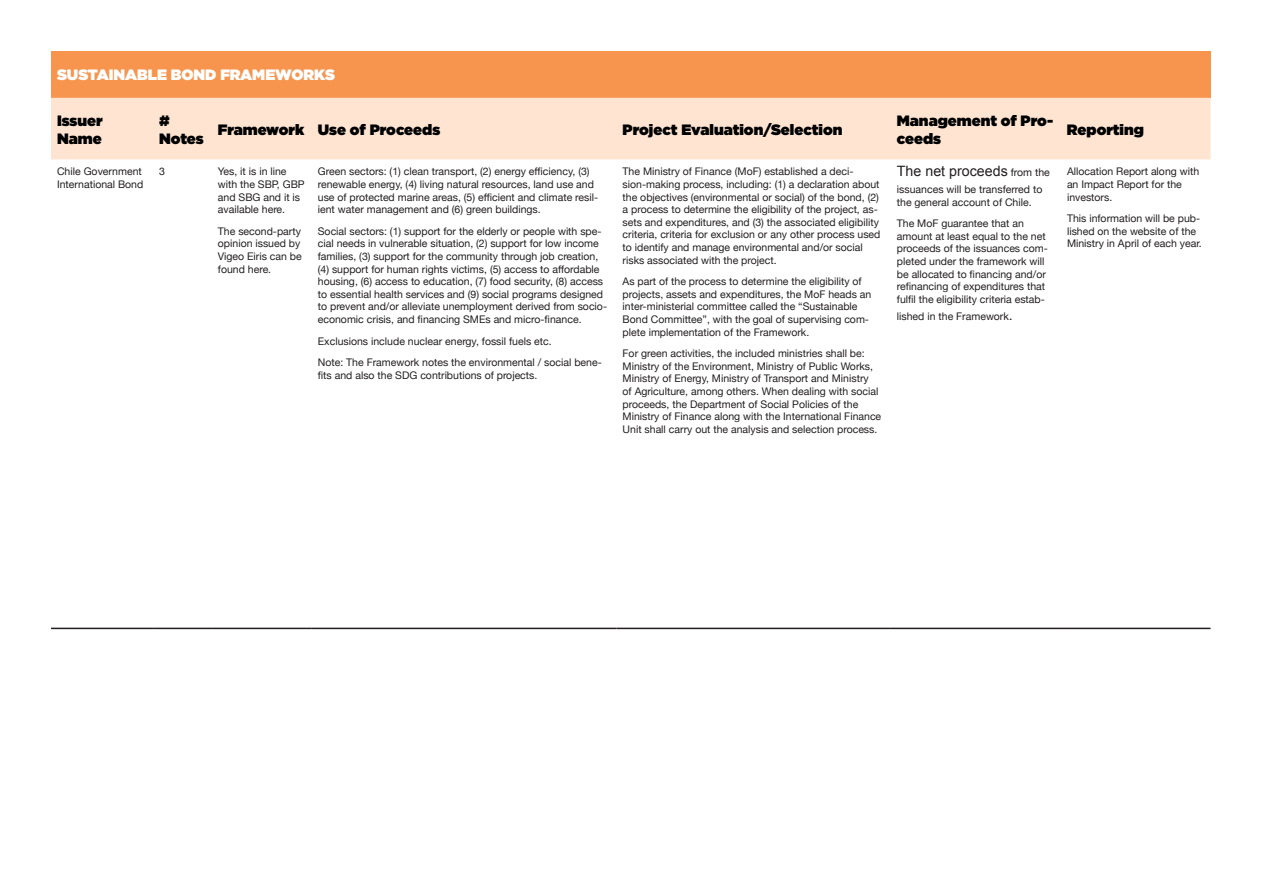
<style>
.page{position:relative;width:1263px;height:893px;background:#fff}
.page>*{position:absolute;margin:0;border:0;box-sizing:border-box;transform-origin:0 0}
.t1{font:900 15px/18px "Gotham";color:#000001}
.t2{font:900 15px "Gotham";color:#fff}
.t3{font:14.25px "Arial";color:#231f20}
.t4{font:10.5px/12.6px "Helvetica Neue";color:#231f20}
.s1{font-family:"Helvetica Neue";font-size:10.5px}
.s2{font-family:"Arial";font-size:14.25px}
</style>
<div class="page">
<div style="left:51px;top:51px;width:1159px;height:47px;background:#f7954e"></div>
<div style="left:51px;top:98px;width:1159px;height:61px;background:#fee4d1"></div>
<hr style="left:51px;top:628px;width:102px;height:1px;background:#231f20">
<hr style="left:153px;top:628px;width:59px;height:1px;background:#231f20">
<hr style="left:212px;top:628px;width:100px;height:1px;background:#231f20">
<hr style="left:312px;top:628px;width:305px;height:1px;background:#231f20">
<hr style="left:617px;top:628px;width:274px;height:1px;background:#231f20">
<hr style="left:891px;top:628px;width:170px;height:1px;background:#231f20">
<hr style="left:1061px;top:628px;width:149px;height:1px;background:#231f20">
<h1 class="t2" style="left:57px;top:64px;width:280px">SUSTAINABLE BOND FRAMEWORKS</h1>
<h1 class="t1" style="left:57px;top:111px;width:47px">Issuer<br>Name</h1>
<h1 class="t1" style="left:159px;top:111px;width:46px">#<br>Notes</h1>
<h1 class="t1" style="left:218px;top:120px;width:224px">Framework Use of Proceeds</h1>
<h1 class="t1" style="left:623px;top:120px;width:221px">Project Evaluation/Selection</h1>
<h1 class="t1" style="left:897px;top:111px;width:158px">Management of Pro&shy;ceeds</h1>
<h1 class="t1" style="left:1067px;top:120px;width:78px">Reporting</h1>
<p class="t4" style="left:57px;top:166px;width:88px">Chile Government<br>International Bond</p>
<p class="t4" style="left:159px;top:166px;width:7px">3</p>
<p class="t4" style="left:218px;top:166px;width:88px">Yes, it is in line with the SBP, GBP and SBG and it is available here.</p>
<p class="t4" style="left:218px;top:225px;width:85px">The second-party opinion issued by<br>Vigeo Eiris can be found here.</p>
<h2 class="t3" style="left:897px;top:161px;width:154px">The net proceeds <span class="s1">from the</span></h2>
<p class="t4" style="left:897px;top:183px;width:147px">issuances will be transferred to the general account of Chile.</p>
<p class="t4" style="left:897px;top:218px;width:152px">The MoF guarantee that an amount at least equal to the net proceeds of the issuances com&shy;pleted under the framework will be allocated to financing and/or refinancing of expenditures that fulfil the eligibility criteria estab-</p>
<p class="t4" style="left:897px;top:310px;width:117px">lished in the Framework<span class="s2">.</span></p>
<p class="t4" style="left:318px;top:166px;width:282px">Green sectors: (1) clean transport, (2) energy efficiency, (3) renewable energy, (4) living natural resources, land use and use of protected marine areas, (5) efficient and climate resil&shy;ient water management and (6) green buildings.</p>
<p class="t4" style="left:318px;top:225px;width:291px">Social sectors: (1) support for the elderly or people with spe&shy;cial needs in vulnerable situation, (2) support for low income families, (3) support for the community through job creation, (4) support for human rights victims, (5) access to affordable housing, (6) access to education, (7) food security, (8) access to essential health services and (9) social programs designed to prevent and/or alleviate unemployment derived from socio&shy;economic crisis, and financing SMEs and micro-finance.</p>
<p class="t4" style="left:318px;top:331px;width:285px;line-height:21.6px">Exclusions include nuclear energy, fossil fuels etc.<br>Note: The Framework notes the environmental / social bene-</p>
<p class="t4" style="left:318px;top:369px;width:221px">fits and also the SDG contributions of projects.</p>
<p class="t4" style="left:623px;top:166px;width:259px">The Ministry of Finance (MoF) established a deci&shy;sion-making process, including: (1) a declaration about the objectives (environmental or social) of the bond, (2) a process to determine the eligibility of the project, as&shy;sets and expenditures, and (3) the associated eligibility criteria, criteria for exclusion or any other process used to identify and manage environmental and/or social risks associated with the project.</p>
<p class="t4" style="left:623px;top:276px;width:250px">As part of the process to determine the eligibility of projects, assets and expenditures, the MoF heads an inter-ministerial committee called the “Sustainable Bond Committee”, with the goal of supervising com&shy;plete implementation of the Framework.</p>
<p class="t4" style="left:623px;top:348px;width:260px">For green activities, the included ministries shall be:<br>Ministry of the Environment, Ministry of Public Works, Ministry of Energy, Ministry of Transport and Ministry<br>of Agriculture, among others. When dealing with social proceeds, the Department of Social Policies of the Ministry of Finance along with the International Finance Unit shall carry out the analysis and selection process.</p>
<p class="t4" style="left:1067px;top:166px;width:134px">Allocation Report along with an Impact Report for the investors.</p>
<p class="t4" style="left:1067px;top:213px;width:136px">This information will be pub&shy;lished on the website of the<br>Ministry in April of each year.</p>
</div>
